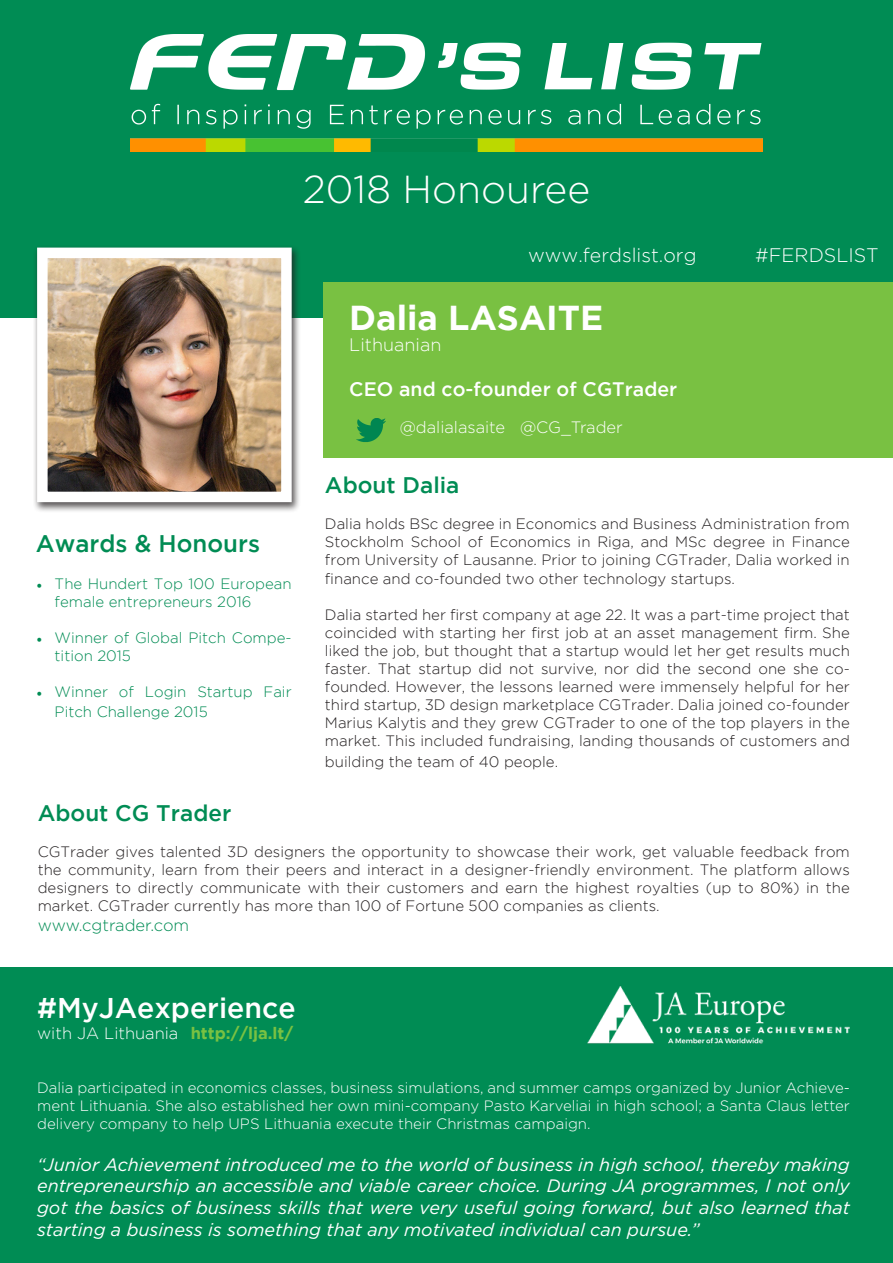
<style>
.page{position:relative;width:893px;height:1263px;background:#fff}
.page>*{position:absolute;margin:0;border:0;box-sizing:border-box;transform-origin:0 0}
.t1{font:300 39px "Gotham";color:#fff}
.t2{font:700 34.5px "Gotham";color:#fff}
.t3{font:500 28.5px "Gotham";color:#fff}
.t4{font:500 24px "Gotham";color:#008c54}
.t5{font:500 22.5px "Gotham";color:#008c54}
.t6{font:300 19.5px "Gotham";color:#fff}
.t7{font:500 19.5px "Gotham";color:#fff}
.t8{font:italic 18px/21.6px "Gotham";color:#fff;text-align:justify}
.t9{font:300 18px "Gotham";color:#fff}
.t10{font:300 16.5px "Gotham";color:#fff}
.t11{font:300 16.5px "Gotham";color:#fff}
.t12{font:300 16.5px "Gotham";color:#008c54}
.Style_1{font:300 15px/18px "Gotham";color:#231f20;text-align:justify}
.t13{font:300 15px/18px "Gotham";color:#fff;text-align:justify}
.t14{font:300 15px/18px "Gotham";color:#008c54}
.s1{color:#008c54}
.s2{font-family:"Minion Pro";font-weight:400}
.s3{font-weight:700;color:#79c142}
</style>
<div class="page">
<div style="left:0;top:967px;width:893px;height:296px;background:#008c54"></div>
<div style="left:0;top:0;width:893px;height:317px;background:#008c54"></div>
<div style="left:323px;top:282px;width:570px;height:175px;background:#79c142"></div>
<img style="left:131px;top:34px;width:631px;height:117px">
<div style="left:33px;top:245px;width:267px;height:267px;background:#231f20;opacity:.75"></div>
<img style="left:48px;top:259px;width:233px;height:232px">
<div style="left:37px;top:248px;width:255px;height:254px;border:10px solid #fff"></div>
<img style="left:356px;top:418px;width:30px;height:24px">
<img style="left:588px;top:986px;width:262px;height:58px">
<p class="t1" style="left:303px;top:168px;width:289px">2018 Honouree</p>
<p class="t6" style="left:511px;top:244px;width:187px"><span class="s1">w</span>www.ferdslist.org</p>
<p class="t6" style="left:755px;top:244px;width:125px">#FERDSLIST</p>
<p class="t2" style="left:349px;top:297px;width:256px">Dalia LASAITE</p>
<p class="t9" style="left:349px;top:335px;width:94px">Lithuanian</p>
<p class="t7" style="left:349px;top:378px;width:330px">CEO and co-founder of CGTrader</p>
<p class="t4" style="left:36px;top:530px;width:226px">Awards &amp; Honours</p>
<p class="t14" style="left:55px;top:574px;width:239px;text-indent:-18px"><span class="s2">•</span> The Hundert Top 100 European female entrepreneurs 2016</p>
<p class="t14" style="left:55px;top:628px;width:239px;text-indent:-18px"><span class="s2">•</span> Winner of Global Pitch Compe&shy;tition 2015</p>
<p class="t14" style="left:55px;top:682px;width:238px;line-height:19.8px;text-indent:-18px"><span class="s2">•</span> Winner of Login Startup Fair<br>Pitch Challenge 2015</p>
<p class="t11" style="left:400px;top:418px;width:225px">@dalialasaite @CG_Trader</p>
<p class="t5" style="left:325px;top:473px;width:136px">About Dalia</p>
<p class="Style_1" style="left:325px;top:515px;width:526px">Dalia holds BSc degree in Economics and Business Administration from Stockholm School of Economics in Riga, and MSc degree in Finance from University of Lausanne. Prior to joining CGTrader, Dalia worked in finance and co-founded two other technology startups.</p>
<p class="Style_1" style="left:325px;top:605px;width:526px">Dalia started her first company at age 22. It was a part-time project that coincided with starting her first job at an asset management firm. She liked the job, but thought that a startup would let her get results much faster. That startup did not survive, nor did the second one she co&shy;founded. However, the lessons learned were immensely helpful for her third startup, 3D design marketplace CGTrader. Dalia joined co-founder Marius Kalytis and they grew CGTrader to one of the top players in the market. This included fundraising, landing thousands of customers and</p>
<p class="Style_1" style="left:325px;top:753px;width:235px">building the team of 40 people.</p>
<p class="t5" style="left:38px;top:800px;width:195px">About CG Trader</p>
<p class="Style_1" style="left:38px;top:843px;width:814px">CGTrader gives talented 3D designers the opportunity to showcase their work, get valuable feedback from the community, learn from their peers and interact in a designer-friendly environment. The platform allows designers to directly communicate with their customers and earn the highest royalties (up to 80%) in the market. CGTrader currently has more than 100 of Fortune 500 companies as clients.</p>
<p class="t12" style="left:38px;top:916px;width:153px">www.cgtrader.com</p>
<p class="t3" style="left:37px;top:991px;width:260px">#MyJAexperience</p>
<p class="t10" style="left:37px;top:1024px;width:258px">with JA Lithuania <span class="s3">http://lja.lt/</span></p>
<p class="t13" style="left:37px;top:1079px;width:814px">Dalia participated in economics classes, business simulations, and summer camps organized by Junior Achieve&shy;ment Lithuania. She also established her own mini-company Pasto Karveliai in high school; a Santa Claus letter delivery company to help UPS Lithuania execute their Christmas campaign.</p>
<p class="t8" style="left:37px;top:1153px;width:814px">“Junior Achievement introduced me to the world of business in high school, thereby making entrepreneurship an accessible and viable career choice. During JA programmes, I not only got the basics of business skills that were very useful going forward, but also learned that starting a business is something that any motivated individual can pursue.”</p>
</div>
